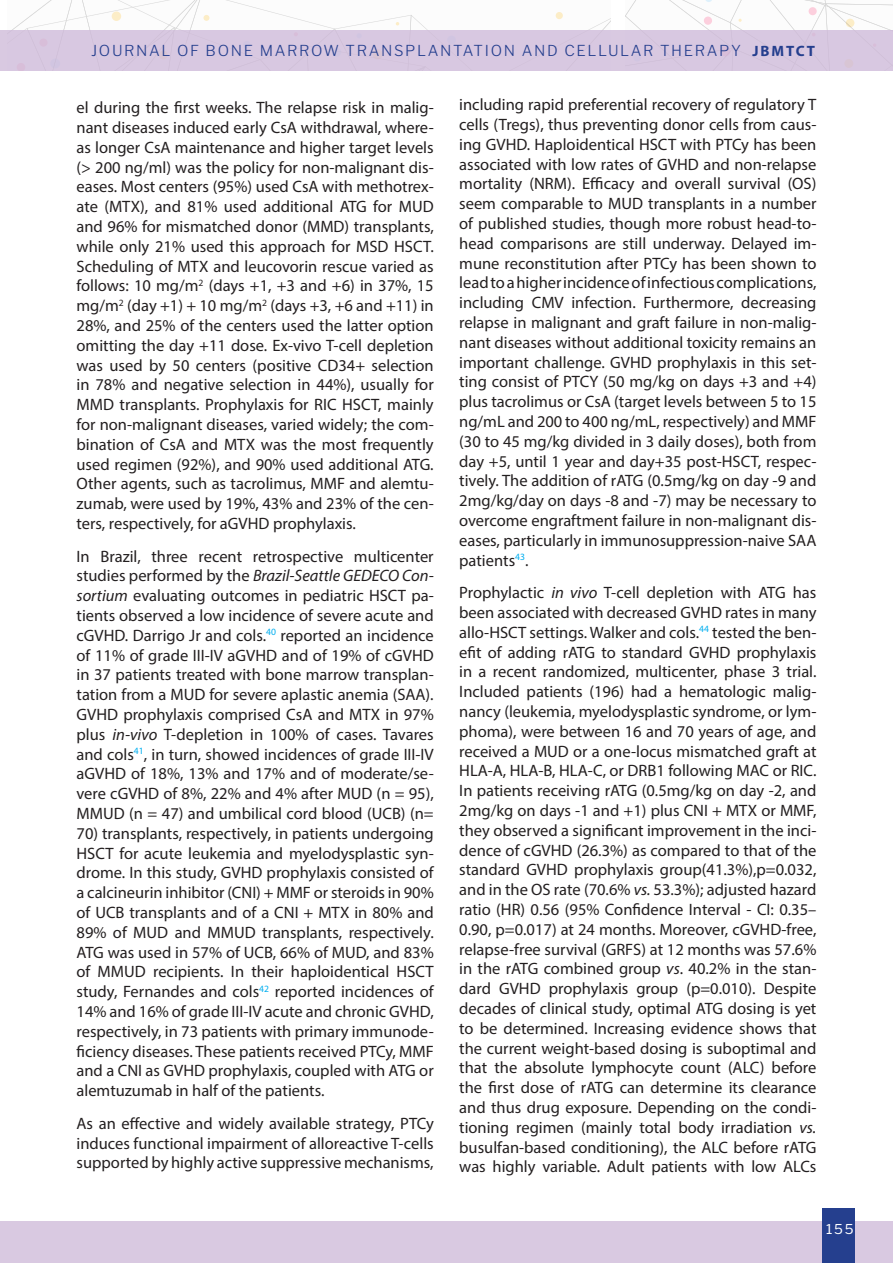
<style>
.page{position:relative;width:893px;height:1263px;background:#fff}
.page>*{position:absolute;margin:0;border:0;box-sizing:border-box;transform-origin:0 0}
.TEXTO_PRINCIPAL{font:16.5px/19.8px "Myriad Pro";color:#231f20;text-align:justify}
.t1{font:300 15px "Libre Franklin";letter-spacing:.11em;color:#253f8e}
.t2{font:13.5px "Libre Franklin";color:#fff}
.s1{font-family:"Myriad Pro";font-weight:700}
.s2{font-style:italic}
</style>
<div class="page">
<svg style="left:12px;top:0;width:599px;height:30px"></svg>
<svg style="left:625px;top:0;width:268px;height:30px"></svg>
<div style="left:0;top:30px;width:893px;height:40px;background:#d8c8e1"></div>
<div style="left:0;top:1221px;width:893px;height:42px;background:#d9c9e1"></div>
<div style="left:823px;top:1208px;width:32px;height:55px;background:#253f8e"></div>
<p class="t1" style="left:91px;top:42px;width:725px">JOURNAL OF BONE MARROW TRANSPLANTATION AND CELLULAR THERAPY <span class="s1">JBMTCT</span></p>
<p class="TEXTO_PRINCIPAL" style="left:77px;top:97px;width:359px">el during the first weeks. The relapse risk in malig&shy;nant diseases induced early CsA withdrawal, where&shy;as longer CsA maintenance and higher target levels (&gt; 200 ng/ml) was the policy for non-malignant dis&shy;eases. Most centers (95%) used CsA with methotrex&shy;ate (MTX), and 81% used additional ATG for MUD and 96% for mismatched donor (MMD) transplants, while only 21% used this approach for MSD HSCT.<br>Scheduling of MTX and leucovorin rescue varied as follows: 10 mg/m<sup>2</sup> (days +1, +3 and +6) in 37%, 15 mg/m<sup>2</sup> (day +1) + 10 mg/m<sup>2</sup> (days +3, +6 and +11) in 28%, and 25% of the centers used the latter option omitting the day +11 dose. Ex-vivo T-cell depletion was used by 50 centers (positive CD34+ selection in 78% and negative selection in 44%), usually for MMD transplants. Prophylaxis for RIC HSCT, mainly for non-malignant diseases, varied widely; the com&shy;bination of CsA and MTX was the most frequently used regimen (92%), and 90% used additional ATG.<br>Other agents, such as tacrolimus, MMF and alemtu&shy;zumab, were used by 19%, 43% and 23% of the cen&shy;ters, respectively, for aGVHD prophylaxis.</p>
<p class="TEXTO_PRINCIPAL" style="left:77px;top:546px;width:359px">In Brazil, three recent retrospective multicenter studies performed by the <span class="s2">Brazil-Seattle GEDECO Con&shy;sortium</span> evaluating outcomes in pediatric HSCT pa&shy;tients observed a low incidence of severe acute and cGVHD. Darrigo Jr and cols.<sup>40</sup> reported an incidence of 11% of grade III-IV aGVHD and of 19% of cGVHD in 37 patients treated with bone marrow transplan&shy;tation from a MUD for severe aplastic anemia (SAA).<br>GVHD prophylaxis comprised CsA and MTX in 97% plus <span class="s2">in-vivo</span> T-depletion in 100% of cases. Tavares and cols<sup>41</sup>, in turn, showed incidences of grade III-IV aGVHD of 18%, 13% and 17% and of moderate/se&shy;vere cGVHD of 8%, 22% and 4% after MUD (n = 95), MMUD (n = 47) and umbilical cord blood (UCB) (n=</p>
<p class="TEXTO_PRINCIPAL" style="left:77px;top:823px;width:359px">70) transplants, respectively, in patients undergoing HSCT for acute leukemia and myelodysplastic syn&shy;drome. In this study, GVHD prophylaxis consisted of a calcineurin inhibitor (CNI) + MMF or steroids in 90% of UCB transplants and of a CNI + MTX in 80% and 89% of MUD and MMUD transplants, respectively.<br>ATG was used in 57% of UCB, 66% of MUD, and 83% of MMUD recipients. In their haploidentical HSCT study, Fernandes and cols<sup>42</sup> reported incidences of 14% and 16% of grade III-IV acute and chronic GVHD, respectively, in 73 patients with primary immunode&shy;ficiency diseases. These patients received PTCy, MMF and a CNI as GVHD prophylaxis, coupled with ATG or alemtuzumab in half of the patients.</p>
<p class="TEXTO_PRINCIPAL" style="left:77px;top:1113px;width:359px">As an effective and widely available strategy, PTCy induces functional impairment of alloreactive T-cells supported by highly active suppressive mechanisms,</p>
<p class="TEXTO_PRINCIPAL" style="left:459px;top:94px;width:359px">including rapid preferential recovery of regulatory T cells (Tregs), thus preventing donor cells from caus&shy;ing GVHD. Haploidentical HSCT with PTCy has been associated with low rates of GVHD and non-relapse mortality (NRM). Efficacy and overall survival (OS) seem comparable to MUD transplants in a number of published studies, though more robust head-to&shy;head comparisons are still underway. Delayed im&shy;mune reconstitution after PTCy has been shown to lead to a higher incidence of infectious complications, including CMV infection. Furthermore, decreasing relapse in malignant and graft failure in non-malig&shy;nant diseases without additional toxicity remains an important challenge. GVHD prophylaxis in this set&shy;ting consist of PTCY (50 mg/kg on days +3 and +4) plus tacrolimus or CsA (target levels between 5 to 15 ng/mL and 200 to 400 ng/mL, respectively) and MMF (30 to 45 mg/kg divided in 3 daily doses), both from day +5, until 1 year and day+35 post-HSCT, respec&shy;tively. The addition of rATG (0.5mg/kg on day -9 and 2mg/kg/day on days -8 and -7) may be necessary to overcome engraftment failure in non-malignant dis&shy;eases, particularly in immunosuppression-naive SAA patients<sup>43</sup>.</p>
<p class="TEXTO_PRINCIPAL" style="left:459px;top:582px;width:359px">Prophylactic <span class="s2">in vivo</span> T-cell depletion with ATG has been associated with decreased GVHD rates in many allo-HSCT settings. Walker and cols.<sup>44</sup> tested the ben&shy;efit of adding rATG to standard GVHD prophylaxis in a recent randomized, multicenter, phase 3 trial.<br>Included patients (196) had a hematologic malig&shy;nancy (leukemia, myelodysplastic syndrome, or lym&shy;phoma), were between 16 and 70 years of age, and received a MUD or a one-locus mismatched graft at HLA-A, HLA-B, HLA-C, or DRB1 following MAC or RIC.<br>In patients receiving rATG (0.5mg/kg on day -2, and 2mg/kg on days -1 and +1) plus CNI + MTX or MMF, they observed a significant improvement in the inci&shy;dence of cGVHD (26.3%) as compared to that of the standard GVHD prophylaxis group(41.3%),p=0.032, and in the OS rate (70.6% <span class="s2">vs.</span> 53.3%); adjusted hazard ratio (HR) 0.56 (95% Confidence Interval - CI: 0.35– 0.90, p=0.017) at 24 months. Moreover, cGVHD-free, relapse-free survival (GRFS) at 12 months was 57.6% in the rATG combined group <span class="s2">vs</span>. 40.2% in the stan&shy;dard GVHD prophylaxis group (p=0.010). Despite decades of clinical study, optimal ATG dosing is yet to be determined. Increasing evidence shows that the current weight-based dosing is suboptimal and that the absolute lymphocyte count (ALC) before the first dose of rATG can determine its clearance and thus drug exposure. Depending on the condi&shy;tioning regimen (mainly total body irradiation <span class="s2">vs. </span>busulfan-based conditioning), the ALC before rATG was highly variable. Adult patients with low ALCs</p>
<p class="t2" style="left:826px;top:1221px;width:29px">155</p>
</div>
